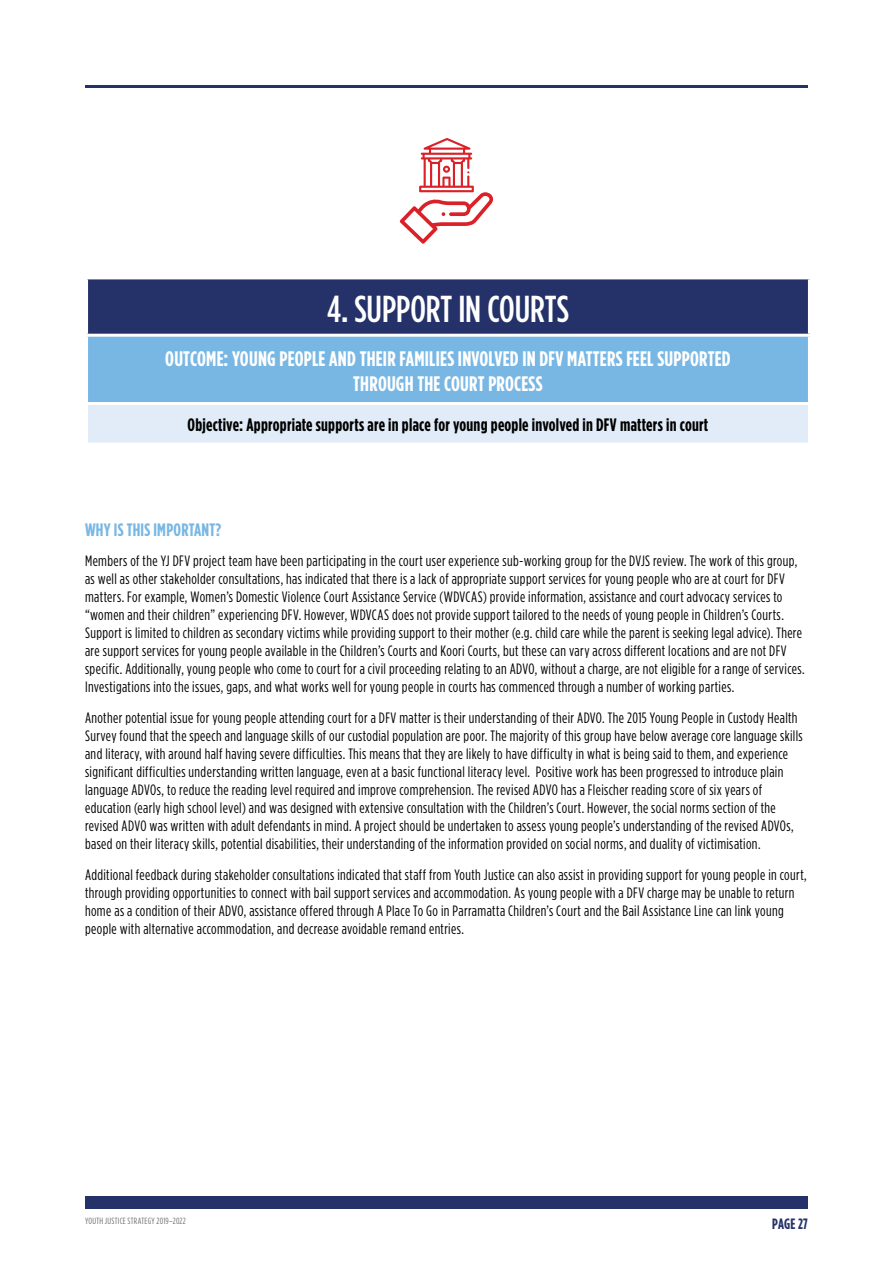
<style>
.page{position:relative;width:893px;height:1263px;background:#fff}
.page>*{position:absolute;margin:0;border:0;box-sizing:border-box;transform-origin:0 0}
.t1{font:500 condensed 37.5px "Gotham HTF";letter-spacing:-.005em;color:#fff}
.t2{font:700 condensed 21px/25.2px "Gotham HTF";letter-spacing:.01em;color:#fff;text-align:center}
.t3{font:700 condensed 18px "Gotham HTF";letter-spacing:.015em;color:#000}
.t4{font:700 condensed 18px "Gotham HTF";letter-spacing:.015em;color:#78b7e4}
.t5{font:condensed 15px/18px "Gotham HTF";letter-spacing:.025em;color:#000}
.t6{font:700 condensed 15px "Gotham HTF";letter-spacing:.015em;color:#243269}
.t7{font:condensed 9px "Gotham HTF";letter-spacing:.035em;color:#6d6e71}
</style>
<div class="page">
<div style="left:85px;top:1196px;width:723px;height:13px;background:#243269"></div>
<hr style="left:85px;top:85px;width:723px;height:2px;background:#243269">
<div style="left:87px;top:278px;width:722px;height:57px;background:#243269"></div>
<div style="left:87px;top:335px;width:722px;height:68px;background:#78b7e4"></div>
<div style="left:87px;top:403px;width:722px;height:41px;background:#e1ecf8"></div>
<hr style="left:85px;top:276px;width:726px;height:3px;background:#fff">
<hr style="left:85px;top:279px;width:3px;height:55px;background:#fff">
<hr style="left:808px;top:279px;width:3px;height:55px;background:#fff">
<hr style="left:85px;top:334px;width:726px;height:3px;background:#fff">
<hr style="left:85px;top:337px;width:3px;height:65px;background:#fff">
<hr style="left:808px;top:337px;width:3px;height:65px;background:#fff">
<hr style="left:85px;top:402px;width:726px;height:3px;background:#fff">
<hr style="left:85px;top:405px;width:3px;height:38px;background:#fff">
<hr style="left:808px;top:405px;width:3px;height:38px;background:#fff">
<hr style="left:85px;top:443px;width:726px;height:3px;background:#fff">
<svg style="left:400px;top:138px;width:93px;height:106px"></svg>
<h1 class="t1" style="left:327px;top:289px;width:243px">4. SUPPORT IN COURTS</h1>
<h2 class="t2" style="left:165px;top:345px;width:567px">OUTCOME: YOUNG PEOPLE AND THEIR FAMILIES INVOLVED IN DFV MATTERS FEEL SUPPORTED<br>THROUGH THE COURT PROCESS</h2>
<p class="t3" style="left:188px;top:415px;width:522px">Objective: Appropriate supports are in place for young people involved in DFV matters in court</p>
<p class="t4" style="left:85px;top:519px;width:138px">WHY IS THIS IMPORTANT?</p>
<p class="t5" style="left:85px;top:552px;width:721px">Members of the YJ DFV project team have been participating in the court user experience sub-working group for the DVJS review. The work of this group, as well as other stakeholder consultations, has indicated that there is a lack of appropriate support services for young people who are at court for DFV matters. For example, Women’s Domestic Violence Court Assistance Service (WDVCAS) provide information, assistance and court advocacy services to “women and their children” experiencing DFV. However, WDVCAS does not provide support tailored to the needs of young people in Children’s Courts.<br>Support is limited to children as secondary victims while providing support to their mother (e.g. child care while the parent is seeking legal advice). There are support services for young people available in the Children’s Courts and Koori Courts, but these can vary across different locations and are not DFV specific. Additionally, young people who come to court for a civil proceeding relating to an ADVO, without a charge, are not eligible for a range of services.<br>Investigations into the issues, gaps, and what works well for young people in courts has commenced through a number of working parties.</p>
<p class="t5" style="left:85px;top:708px;width:719px">Another potential issue for young people attending court for a DFV matter is their understanding of their ADVO. The 2015 Young People in Custody Health Survey found that the speech and language skills of our custodial population are poor. The majority of this group have below average core language skills and literacy, with around half having severe difficulties. This means that they are likely to have difficulty in what is being said to them, and experience significant difficulties understanding written language, even at a basic functional literacy level. Positive work has been progressed to introduce plain language ADVOs, to reduce the reading level required and improve comprehension. The revised ADVO has a Fleischer reading score of six years of education (early high school level) and was designed with extensive consultation with the Children’s Court. However, the social norms section of the revised ADVO was written with adult defendants in mind. A project should be undertaken to assess young people’s understanding of the revised ADVOs, based on their literacy skills, potential disabilities, their understanding of the information provided on social norms, and duality of victimisation.</p>
<p class="t5" style="left:85px;top:865px;width:723px">Additional feedback during stakeholder consultations indicated that staff from Youth Justice can also assist in providing support for young people in court, through providing opportunities to connect with bail support services and accommodation. As young people with a DFV charge may be unable to return home as a condition of their ADVO, assistance offered through A Place To Go in Parramatta Children’s Court and the Bail Assistance Line can link young people with alternative accommodation, and decrease avoidable remand entries.</p>
<p class="t7" style="left:85px;top:1216px;width:102px">YOUTH JUSTICE STRATEGY 2019–2022</p>
<p class="t6" style="left:772px;top:1215px;width:37px">PAGE 27</p>
</div>
